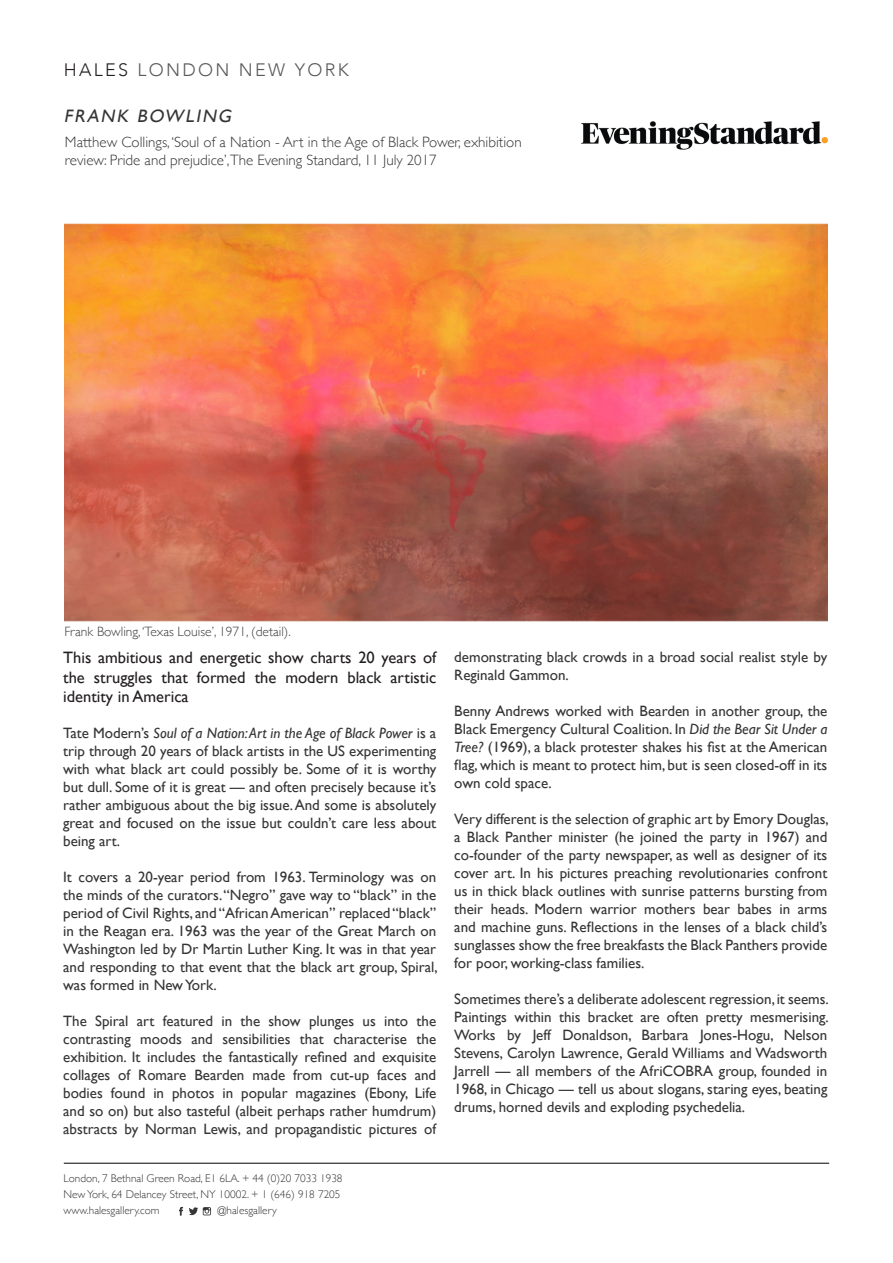
<style>
.page{position:relative;width:893px;height:1263px;background:#fff}
.page>*{position:absolute;margin:0;border:0;box-sizing:border-box;transform-origin:0 0}
.t1{font:300 18px "Avenir";letter-spacing:.13em;color:#57585a}
.t2{font:italic 18px "Gill Sans";color:#363536}
.t3{font:16.5px/19.8px "Gill Sans";color:#231f20;text-align:justify}
.t4{font:15px/18px "Gill Sans";color:#363536;text-align:justify}
.t5{font:300 15px/18px "Gill Sans";color:#363536}
.t6{font:300 13.5px "Gill Sans";color:#3e3e3f}
.t7{font:300 11.25px/16.2px "Gill Sans";color:#363536}
.s1{color:#231f20}
.s2{font-style:italic}
</style>
<div class="page">
<hr style="left:64px;top:1163px;width:765px;height:1px;background:#000">
<svg style="left:179px;top:1207px;width:4px;height:8px"></svg>
<svg style="left:189px;top:1207px;width:22px;height:8px"></svg>
<img style="left:64px;top:223px;width:763px;height:399px">
<img style="left:582px;top:121px;width:245px;height:29px">
<p class="t1" style="left:64px;top:60px;width:286px"><span class="s1">HALES</span> LONDON NEW YORK</p>
<p class="t2" style="left:64px;top:105px;width:173px">FRANK BOWLING</p>
<p class="t5" style="left:65px;top:133px;width:458px">Matthew Collings, ‘Soul of a Nation - Art in the Age of Black Power, exhibition review: Pride and prejudice’,The Evening Standard, 11 July 2017</p>
<p class="t6" style="left:64px;top:620px;width:228px">Frank Bowling, ‘Texas Louise’, 1971, (detail).</p>
<p class="t3" style="left:63px;top:647px;width:375px">This ambitious and energetic show charts 20 years of the struggles that formed the modern black artistic identity in America</p>
<p class="t4" style="left:63px;top:724px;width:375px">Tate Modern’s <span class="s2">Soul of a Nation: Art in the Age of Black Power</span> is a trip through 20 years of black artists in the US experimenting with what black art could possibly be. Some of it is worthy but dull. Some of it is great — and often precisely because it’s rather ambiguous about the big issue. And some is absolutely great and focused on the issue but couldn’t care less about being art.</p>
<p class="t4" style="left:63px;top:868px;width:376px">It covers a 20-year period from 1963. Terminology was on the minds of the curators. “Negro” gave way to “black” in the period of Civil Rights, and “African American” replaced “black” in the Reagan era. 1963 was the year of the Great March on Washington led by Dr Martin Luther King. It was in that year and responding to that event that the black art group, Spiral, was formed in New York.</p>
<p class="t4" style="left:63px;top:1012px;width:375px">The Spiral art featured in the show plunges us into the contrasting moods and sensibilities that characterise the exhibition. It includes the fantastically refined and exquisite collages of Romare Bearden made from cut-up faces and bodies found in photos in popular magazines (Ebony, Life and so on) but also tasteful (albeit perhaps rather humdrum) abstracts by Norman Lewis, and propagandistic pictures of</p>
<p class="t7" style="left:64px;top:1169px;width:281px">London, 7 Bethnal Green Road, E1 6LA. + 44 (0)20 7033 1938<br>New York, 64 Delancey Street, NY 10002. + 1 (646) 918 7205 www.halesgallery.com</p>
<p class="t7" style="left:218px;top:1202px;width:61px">@halesgallery</p>
<p class="t4" style="left:454px;top:647px;width:375px">demonstrating black crowds in a broad social realist style by<br>Reginald Gammon.</p>
<p class="t4" style="left:454px;top:701px;width:375px">Benny Andrews worked with Bearden in another group, the Black Emergency Cultural Coalition. In <span class="s2">Did the Bear Sit Under a Tree?</span> (1969), a black protester shakes his fist at the American flag, which is meant to protect him, but is seen closed-off in its own cold space.</p>
<p class="t4" style="left:454px;top:809px;width:376px">Very different is the selection of graphic art by Emory Douglas, a Black Panther minister (he joined the party in 1967) and co-founder of the party newspaper, as well as designer of its cover art. In his pictures preaching revolutionaries confront us in thick black outlines with sunrise patterns bursting from their heads. Modern warrior mothers bear babes in arms and machine guns. Reflections in the lenses of a black child’s sunglasses show the free breakfasts the Black Panthers provide for poor, working-class families.</p>
<p class="t4" style="left:454px;top:989px;width:376px">Sometimes there’s a deliberate adolescent regression, it seems.<br>Paintings within this bracket are often pretty mesmerising.<br>Works by Jeff Donaldson, Barbara Jones-Hogu, Nelson Stevens, Carolyn Lawrence, Gerald Williams and Wadsworth Jarrell — all members of the AfriCOBRA group, founded in 1968, in Chicago — tell us about slogans, staring eyes, beating drums, horned devils and exploding psychedelia.</p>
</div>
